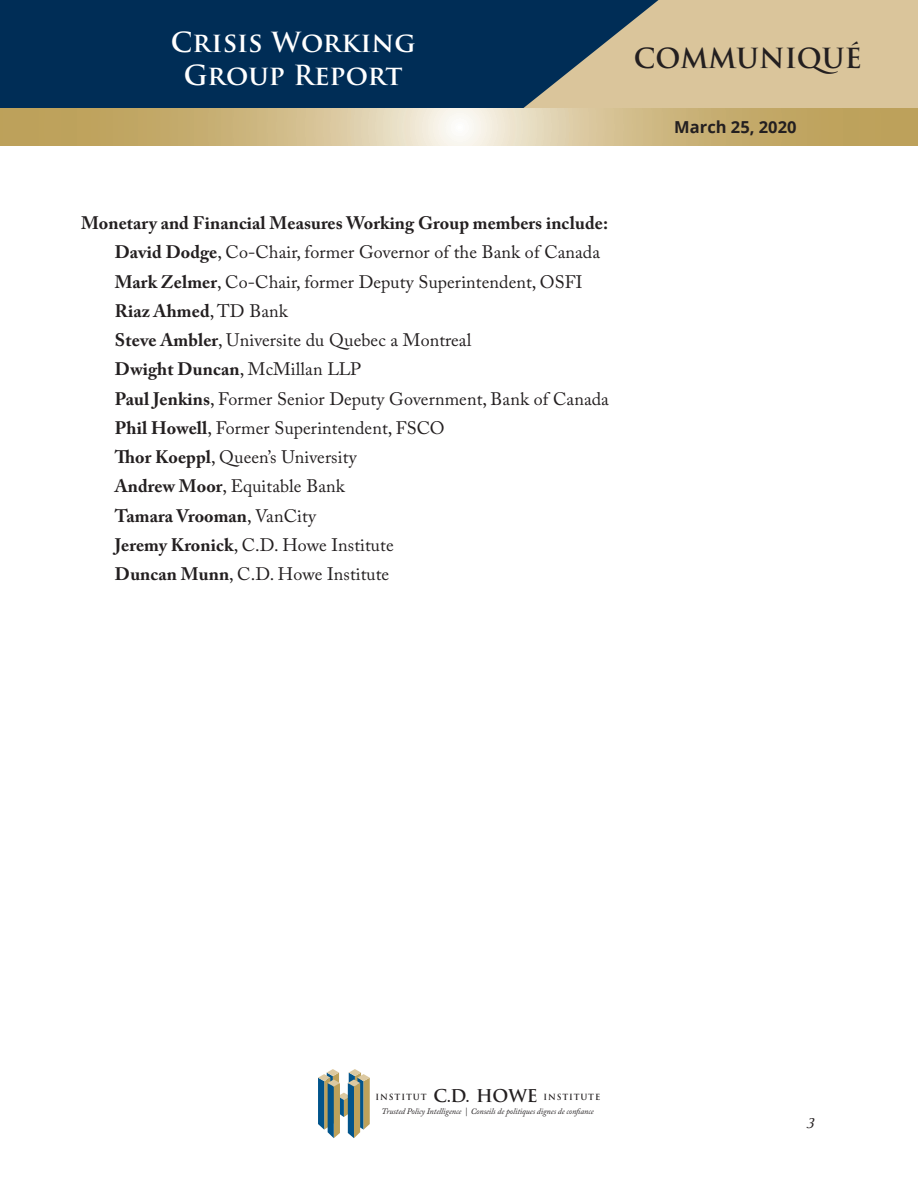
<style>
.page{position:relative;width:918px;height:1188px;background:#fff}
.page>*{position:absolute;margin:0;border:0;box-sizing:border-box;transform-origin:0 0}
.t1{font:700 27px/33px "Trajan Pro";letter-spacing:.01em;color:#fff;text-align:center}
.t2{font:700 27px "Trajan Pro";color:#231f20}
.BULLETS{font:18px "Adobe Caslon Pro";letter-spacing:.005em;color:#231f20}
.BULLETS-2{font:700 18px "Adobe Caslon Pro";letter-spacing:.005em;color:#231f20}
.body{font:700 18px "Adobe Caslon Pro";letter-spacing:.005em;color:#231f20}
.t3{font:700 16.5px "Open Sans";color:#231f20}
.t4{font:italic 15px "Optima";color:#231f20}
.t5{font:italic 8.4px "Adobe Caslon Pro";letter-spacing:-.01em;color:#231f20}
.t6{font:700 8.25px "Trajan";letter-spacing:.11em;color:#231f20}
.s1{font-weight:700}
.s2{font-weight:400}
.s3{font-size:17.25px}
</style>
<div class="page">
<div style="left:0;top:0;width:664px;height:108px;background:#002d56"></div>
<svg style="left:524px;top:0;width:394px;height:108px"></svg>
<svg style="left:1px;top:108px;width:917px;height:38px;background:#d0bb88"></svg>
<svg style="left:318px;top:1069px;width:52px;height:69px"></svg>
<p class="t1" style="left:171px;top:27px;width:246px">Crisis Working<br>Group Report</p>
<p class="t2" style="left:634px;top:42px;width:230px">COMMUNIQUÉ</p>
<p class="t3" style="left:674px;top:116px;width:124px">March 25, 2020</p>
<p class="body" style="left:81px;top:212px;width:529px">Monetary and Financial Measures Working Group members include:</p>
<p class="BULLETS" style="left:115px;top:242px;width:487px"><span class="s1">David Dodge</span>, Co-Chair, former Governor of the Bank of Canada</p>
<p class="BULLETS" style="left:115px;top:271px;width:469px"><span class="s1">Mark Zelmer</span>, Co-Chair, former Deputy Superintendent, OSFI</p>
<p class="BULLETS-2" style="left:115px;top:300px;width:174px">Riaz Ahmed<span class="s2">, TD Bank</span></p>
<p class="BULLETS" style="left:115px;top:329px;width:358px"><span class="s1">Steve Ambler</span>, Universite du Quebec a Montreal</p>
<p class="BULLETS-2" style="left:115px;top:359px;width:248px">Dwight Duncan<span class="s2">, McMillan LLP</span></p>
<p class="BULLETS" style="left:115px;top:388px;width:496px"><span class="s1">Paul Jenkins</span>, Former Senior Deputy Government, Bank of Canada</p>
<p class="BULLETS" style="left:115px;top:417px;width:331px"><span class="s1">Phil Howell</span>, Former Superintendent, FSCO</p>
<p class="BULLETS" style="left:115px;top:446px;width:243px"><span class="s1">Thor Koeppl</span>, Queen’s University</p>
<p class="BULLETS" style="left:115px;top:476px;width:232px"><span class="s1">Andrew Moor</span>, Equitable Bank</p>
<p class="BULLETS-2" style="left:115px;top:505px;width:203px">Tamara Vrooman<span class="s2">, VanCity</span></p>
<p class="BULLETS" style="left:115px;top:534px;width:280px"><span class="s1">Jeremy Kronick</span>, C.D. Howe Institute</p>
<p class="BULLETS" style="left:115px;top:563px;width:276px"><span class="s1">Duncan Munn</span>, C.D. Howe Institute</p>
<p class="t6" style="left:375px;top:1091px;width:226px">INSTITUT <span class="s3">C.D. HOWE</span> INSTITUTE</p>
<p class="t5" style="left:381px;top:1107px;width:214px">Trusted Policy Intelligence | Conseils de politiques dignes de con ance</p>
<p class="t4" style="left:806px;top:1114px;width:10px">3</p>
</div>
